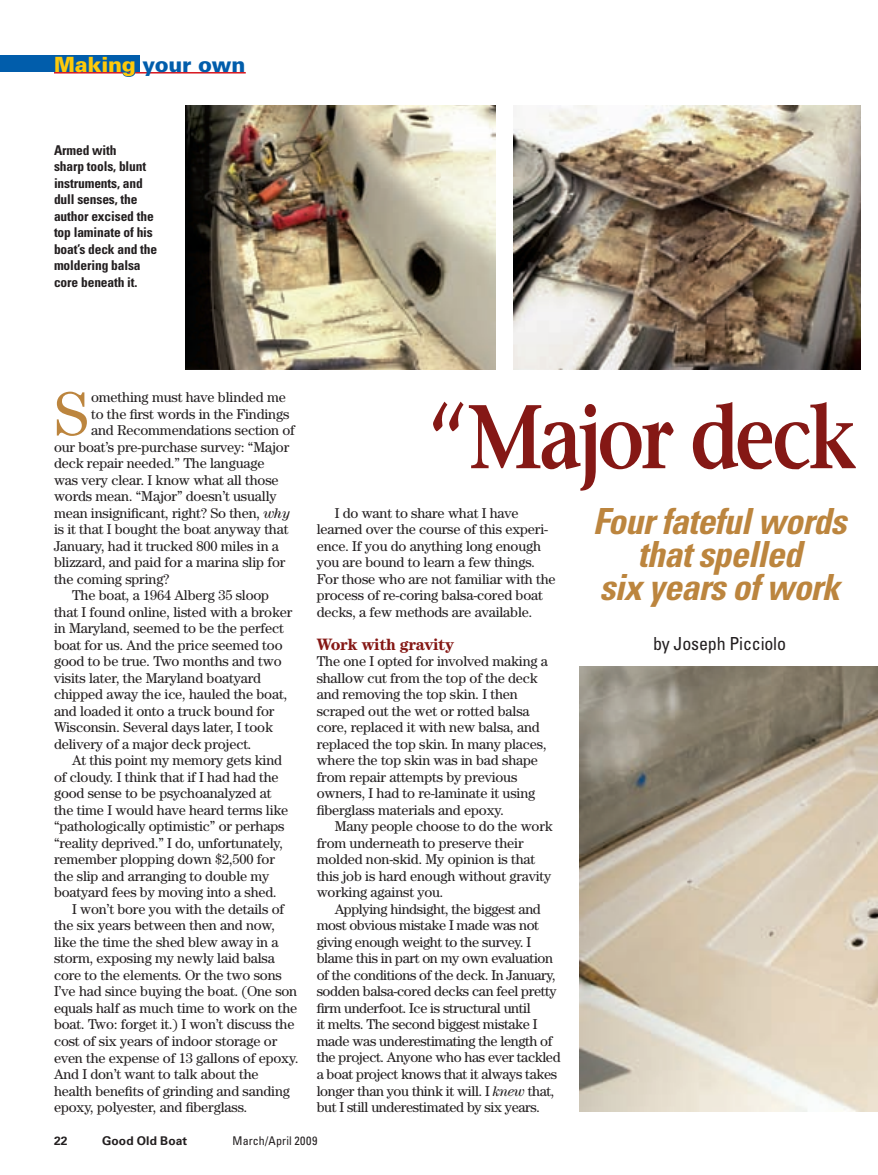
<style>
.page{position:relative;width:878px;height:1175px;background:#fff}
.page>*{position:absolute;margin:0;border:0;box-sizing:border-box;transform-origin:0 0}
.t1{font:600 90px "Stone Serif";letter-spacing:-.05em;color:#851815;scale:.85 1}
.t2{font:62.25px "Century Std";color:#bc853e}
.t3{font:italic 700 condensed 36px/33px "Univers LT Std";letter-spacing:-.02em;color:#bc853e;text-align:center}
.t4{font:900 21px "Univers LT Std";letter-spacing:-.01em;color:#015dab}
.t5{font:condensed 18px "Univers LT Std";letter-spacing:-.01em;color:#231f20}
.t6{font:700 16.5px "Century Std";letter-spacing:-.02em;color:#851815}
.t7{font:14.25px/16.5px "Century Std";letter-spacing:-.01em;color:#231f20}
.t8{font:700 condensed 13.5px/16.5px "Univers LT Std";letter-spacing:-.01em;color:#231f20}
.t9{font:condensed 12px "Univers LT Std";letter-spacing:.03em;color:#231f20}
.t10{font:700 12px "Univers LT Std";letter-spacing:.015em;color:#231f20}
.s1{color:#feca0a}
.s2{font-style:italic}
</style>
<div class="page">
<div style="left:0;top:56px;width:139px;height:16px;background:#015dab"></div>
<hr style="left:54px;top:72px;width:192px;height:2px;background:#d7171f">
<svg style="left:121px;top:72px;width:15px;height:5px"></svg>
<img style="left:185px;top:105px;width:310px;height:264px">
<img style="left:513px;top:105px;width:347px;height:264px">
<img style="left:579px;top:666px;width:299px;height:445px">
<h3 class="t4" style="left:54px;top:51px;width:193px"><span class="s1">Making</span> your own</h3>
<p class="t8" style="left:54px;top:141px;width:105px">Armed with<br>sharp tools, blunt instruments, and dull senses, the author excised the top laminate of his boat’s deck and the moldering balsa core beneath it.</p>
<h2 class="t2" style="left:54px;top:377px;width:36px">S</h2>
<p class="t7" style="left:91px;top:389px;width:196px">omething must have blinded me</p>
<p class="t7" style="left:91px;top:405px;width:200px">to the first words in the Findings</p>
<p class="t7" style="left:91px;top:422px;width:205px">and Recommendations section of</p>
<p class="t7" style="left:54px;top:438px;width:237px">our boat’s pre-purchase survey: “Major</p>
<p class="t7" style="left:54px;top:455px;width:212px">deck repair needed.” The language</p>
<p class="t7" style="left:54px;top:471px;width:226px">was very clear. I know what all those</p>
<p class="t7" style="left:54px;top:488px;width:224px">words mean. “Major” doesn’t usually</p>
<p class="t7" style="left:54px;top:504px;width:237px">mean insignificant, right? So then, <span class="s2">why</span></p>
<p class="t7" style="left:54px;top:521px;width:236px">is it that I bought the boat anyway that</p>
<p class="t7" style="left:54px;top:537px;width:226px">January, had it trucked 800 miles in a</p>
<p class="t7" style="left:54px;top:554px;width:233px">blizzard, and paid for a marina slip for</p>
<p class="t7" style="left:54px;top:570px;width:117px">the coming spring?</p>
<p class="t7" style="left:72px;top:587px;width:199px">The boat, a 1964 Alberg 35 sloop</p>
<p class="t7" style="left:54px;top:603px;width:240px">that I found online, listed with a broker</p>
<p class="t7" style="left:54px;top:620px;width:231px">in Maryland, seemed to be the perfect</p>
<p class="t7" style="left:54px;top:636px;width:230px">boat for us. And the price seemed too</p>
<p class="t7" style="left:54px;top:653px;width:229px">good to be true. Two months and two</p>
<p class="t7" style="left:54px;top:669px;width:208px">visits later, the Maryland boatyard</p>
<p class="t7" style="left:54px;top:686px;width:235px">chipped away the ice, hauled the boat,</p>
<p class="t7" style="left:54px;top:702px;width:222px">and loaded it onto a truck bound for</p>
<p class="t7" style="left:54px;top:719px;width:220px">Wisconsin. Several days later, I took</p>
<p class="t7" style="left:54px;top:735px;width:199px">delivery of a major deck project.</p>
<p class="t7" style="left:72px;top:752px;width:212px">At this point my memory gets kind</p>
<p class="t7" style="left:54px;top:768px;width:226px">of cloudy. I think that if I had had the</p>
<p class="t7" style="left:54px;top:785px;width:219px">good sense to be psychoanalyzed at</p>
<p class="t7" style="left:54px;top:801px;width:236px">the time I would have heard terms like</p>
<p class="t7" style="left:54px;top:818px;width:232px">“pathologically optimistic” or perhaps</p>
<p class="t7" style="left:54px;top:834px;width:230px">“reality deprived.” I do, unfortunately,</p>
<p class="t7" style="left:54px;top:851px;width:222px">remember plopping down $2,500 for</p>
<p class="t7" style="left:54px;top:867px;width:217px">the slip and arranging to double my</p>
<p class="t7" style="left:54px;top:884px;width:224px">boatyard fees by moving into a shed.</p>
<p class="t7" style="left:72px;top:900px;width:214px">I won’t bore you with the details of</p>
<p class="t7" style="left:54px;top:917px;width:222px">the six years between then and now,</p>
<p class="t7" style="left:54px;top:933px;width:226px">like the time the shed blew away in a</p>
<p class="t7" style="left:54px;top:950px;width:222px">storm, exposing my newly laid balsa</p>
<p class="t7" style="left:54px;top:966px;width:229px">core to the elements. Or the two sons</p>
<p class="t7" style="left:54px;top:983px;width:245px">I’ve had since buying the boat. (One son</p>
<p class="t7" style="left:54px;top:999px;width:245px">equals half as much time to work on the</p>
<p class="t7" style="left:54px;top:1016px;width:242px">boat. Two: forget it.) I won’t discuss the</p>
<p class="t7" style="left:54px;top:1032px;width:225px">cost of six years of indoor storage or</p>
<p class="t7" style="left:54px;top:1049px;width:246px">even the expense of 13 gallons of epoxy.</p>
<p class="t7" style="left:54px;top:1065px;width:206px">And I don’t want to talk about the</p>
<p class="t7" style="left:54px;top:1082px;width:237px">health benefits of grinding and sanding</p>
<p class="t7" style="left:54px;top:1098px;width:195px">epoxy, polyester, and fiberglass.</p>
<h1 class="t1" style="left:428px;top:381px;width:506px">“Major deck</h1>
<h3 class="t3" style="left:592px;top:505px;width:255px">Four fateful words that spelled<br>six years of work</h3>
<p class="t5" style="left:653px;top:632px;width:134px">by Joseph Picciolo</p>
<p class="t7" style="left:317px;top:504px;width:240px;text-indent:18px">I do want to share what I have learned over the course of this experi&shy;ence. If you do anything long enough you are bound to learn a few things.<br>For those who are not familiar with the process of re-coring balsa-cored boat decks, a few methods are available.</p>
<p class="t6" style="left:316px;top:634px;width:139px">Work with gravity</p>
<p class="t7" style="left:316px;top:653px;width:233px">The one I opted for involved making a shallow cut from the top of the deck and removing the top skin. I then scraped out the wet or rotted balsa core, replaced it with new balsa, and replaced the top skin. In many places, where the top skin was in bad shape from repair attempts by previous owners, I had to re-laminate it using fiberglass materials and epoxy.</p>
<p class="t7" style="left:316px;top:818px;width:237px;text-indent:18px">Many people choose to do the work from underneath to preserve their molded non-skid. My opinion is that this job is hard enough without gravity working against you.</p>
<p class="t7" style="left:316px;top:900px;width:245px;text-indent:18px">Applying hindsight, the biggest and most obvious mistake I made was not giving enough weight to the survey. I blame this in part on my own evaluation of the conditions of the deck. In January, sodden balsa-cored decks can feel pretty firm underfoot. Ice is structural until<br>it melts. The second biggest mistake I made was underestimating the length of the project. Anyone who has ever tackled a boat project knows that it always takes longer than you think it will. I <span class="s2">knew</span> that, but I still underestimated by six years.</p>
<p class="t10" style="left:54px;top:1133px;width:15px">22</p>
<p class="t10" style="left:102px;top:1133px;width:87px">Good Old Boat</p>
<p class="t9" style="left:232px;top:1133px;width:86px">March/April 2009</p>
</div>
